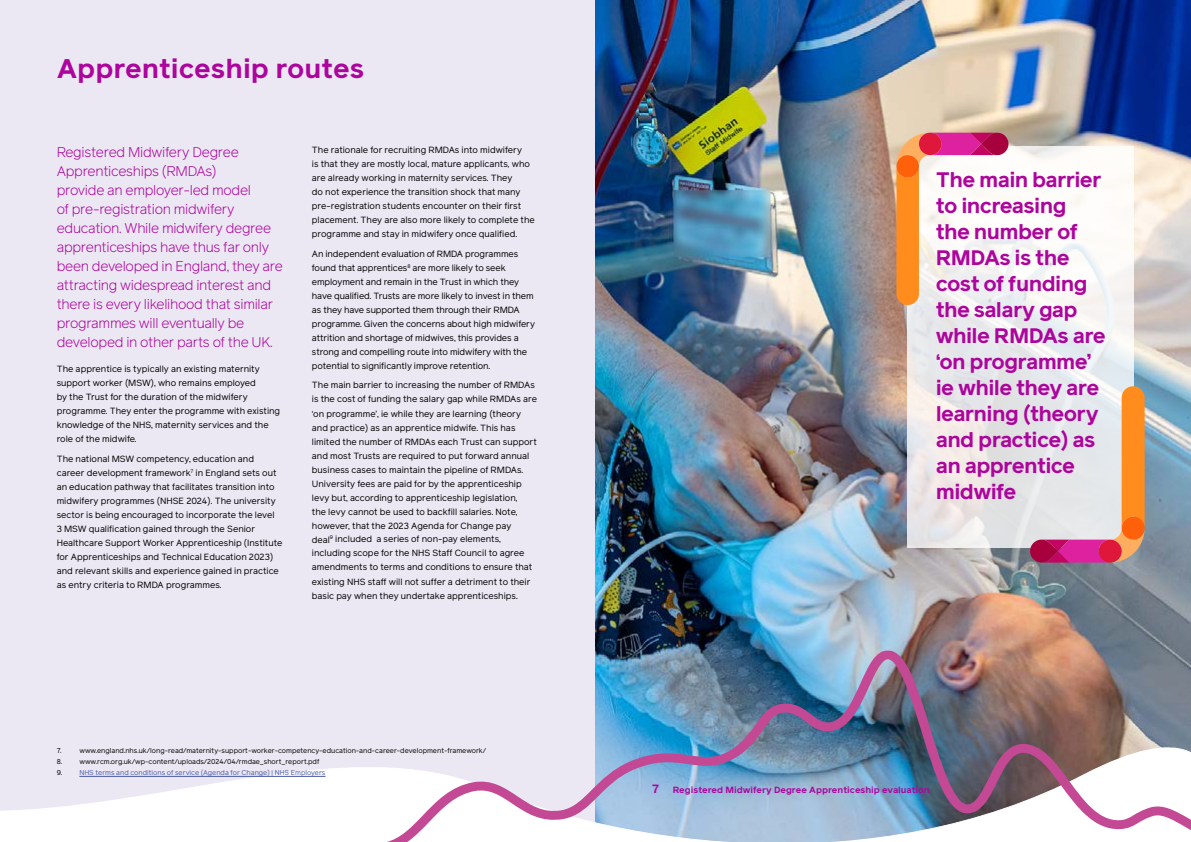
<style>
.page{position:relative;width:1191px;height:842px;background:#fff}
.page>*{position:absolute;margin:0;border:0;box-sizing:border-box;transform-origin:0 0}
.t1{font:700 27px "Reader Pro";color:#ad049d}
.t2{font:700 21px/26px "Reader Pro";letter-spacing:-.03em;color:#ad049d}
.t3{font:300 14px/19px "Reader Pro";letter-spacing:-.02em;color:#ad049d}
.t4{font:9px/14px "Reader Pro";color:#000}
.t5{font:700 9px "Reader Pro";color:#ad049d}
.t6{font:7px "Reader Pro";color:#000}
.t7{font:7px "Reader Pro";color:#4a5aa5}
.s1{font-size:12px}
</style>
<div class="page">
<div style="left:0;top:0;width:595px;height:748px;background:#ebe8f3"></div>
<img style="left:595px;top:0;width:596px;height:650px">
<svg style="left:907px;top:146px;width:227px;height:401px"></svg>
<svg style="left:0;top:748px;width:386px;height:63px"></svg>
<img style="left:386px;top:650px;width:805px;height:192px">
<svg style="left:1030px;top:386px;width:114px;height:177px"></svg>
<div style="left:1121px;top:517px;width:23px;height:23px;background:#ff610a;border-radius:50%"></div>
<svg style="left:896px;top:133px;width:112px;height:172px"></svg>
<div style="left:896px;top:155px;width:23px;height:23px;background:#ff610a;border-radius:50%"></div>
<hr style="left:79px;top:776px;width:246px;height:1px;background:#4a5aa5">
<h1 class="t1" style="left:57px;top:49px;width:309px">Apprenticeship routes</h1>
<p class="t3" style="left:57px;top:142px;width:228px">Registered Midwifery Degree Apprenticeships (RMDAs)<br>provide an employer-led model<br>of pre-registration midwifery education. While midwifery degree apprenticeships have thus far only been developed in England, they are attracting widespread interest and there is every likelihood that similar programmes will eventually be developed in other parts of the UK.</p>
<p class="t4" style="left:57px;top:362px;width:225px">The apprentice is typically an existing maternity support worker (MSW), who remains employed<br>by the Trust for the duration of the midwifery programme. They enter the programme with existing knowledge of the NHS, maternity services and the role of the midwife.</p>
<p class="t4" style="left:57px;top:452px;width:227px">The national MSW competency, education and career development framework<sup>7</sup> in England sets out an education pathway that facilitates transition into midwifery programmes (NHSE 2024). The university sector is being encouraged to incorporate the level<br>3 MSW qualification gained through the Senior Healthcare Support Worker Apprenticeship (Institute for Apprenticeships and Technical Education 2023) and relevant skills and experience gained in practice as entry criteria to RMDA programmes.</p>
<p class="t4" style="left:312px;top:143px;width:224px">The rationale for recruiting RMDAs into midwifery<br>is that they are mostly local, mature applicants, who are already working in maternity services. They<br>do not experience the transition shock that many pre-registration students encounter on their first placement. They are also more likely to complete the programme and stay in midwifery once qualified.</p>
<p class="t4" style="left:312px;top:246px;width:225px">An independent evaluation of RMDA programmes found that apprentices<sup>8</sup> are more likely to seek employment and remain in the Trust in which they have qualified. Trusts are more likely to invest in them as they have supported them through their RMDA programme. Given the concerns about high midwifery attrition and shortage of midwives, this provides a strong and compelling route into midwifery with the potential to significantly improve retention.</p>
<p class="t4" style="left:312px;top:378px;width:227px">The main barrier to increasing the number of RMDAs is the cost of funding the salary gap while RMDAs are ‘on programme’, ie while they are learning (theory and practice) as an apprentice midwife. This has limited the number of RMDAs each Trust can support and most Trusts are required to put forward annual business cases to maintain the pipeline of RMDAs.<br>University fees are paid for by the apprenticeship levy but, according to apprenticeship legislation,<br>the levy cannot be used to backfill salaries. Note, however, that the 2023 Agenda for Change pay<br>deal<sup>9</sup> included a series of non-pay elements, including scope for the NHS Staff Council to agree amendments to terms and conditions to ensure that existing NHS staff will not suffer a detriment to their basic pay when they undertake apprenticeships.</p>
<p class="t6" style="left:57px;top:746px;width:6px">7.</p>
<p class="t6" style="left:79px;top:746px;width:408px">www.england.nhs.uk/long-read/maternity-support-worker-competency-education-and-career-development-framework/</p>
<p class="t6" style="left:57px;top:757px;width:7px">8.</p>
<p class="t6" style="left:79px;top:757px;width:241px">www.rcm.org.uk/wp-content/uploads/2024/04/rmdae_short_report.pdf</p>
<p class="t6" style="left:57px;top:768px;width:7px">9.</p>
<p class="t7" style="left:79px;top:768px;width:248px">NHS terms and conditions of service (Agenda for Change) | NHS Employers</p>
<h2 class="t2" style="left:935px;top:166px;width:171px">The main barrier to increasing the number of<br>RMDAs is the cost of funding the salary gap while RMDAs are ‘on programme’ ie while they are learning (theory and practice) as an apprentice midwife</h2>
<p class="t5" style="left:652px;top:783px;width:279px"><span class="s1">7</span> Registered Midwifery Degree Apprenticeship evaluation</p>
</div>
